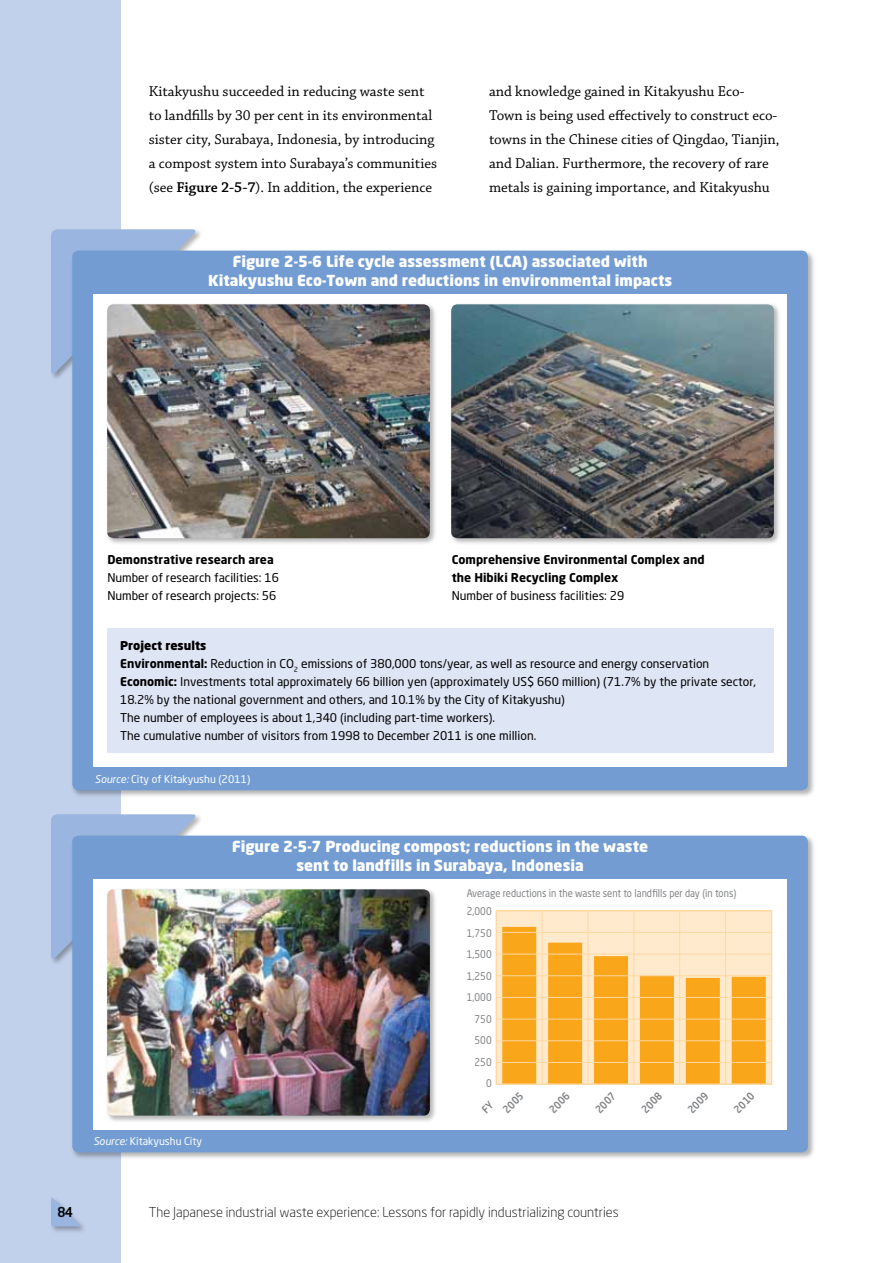
<style>
.page{position:relative;width:893px;height:1263px;background:#fff}
.page>*{position:absolute;margin:0;border:0;box-sizing:border-box;transform-origin:0 0}
.t1{font:15px/24px "Chaparral Pro";color:#000}
.t2{font:900 15px/19.5px "Neo Sans Std";color:#fff;text-align:center}
.t3{font:300 13.5px "Neo Sans Std";color:#000}
.t4{font:500 13.5px "Neo Sans Std";color:#000;scale:.95 1}
.t5{font:12px/18px "Neo Sans Std";color:#000}
.t6{font:700 12px/18px "Neo Sans Std";color:#000}
.t7{font:10.5px/21.5px "Neo Sans Std";color:#808285;scale:.9 1}
.t8{font:10.5px "Neo Sans Std";color:#fff}
.t9{font:500 10.5px "Neo Sans Std";color:#808285;scale:.9 1}
.s1{font-weight:600}
.s2{font-weight:900}
.s3{font-weight:700}
.s4{font-style:italic}
</style>
<div class="page">
<div style="left:0;top:0;width:121px;height:1263px;background:#c2d1eb"></div>
<div style="left:50px;top:1196px;width:37px;height:38px;background:#000;opacity:.3"></div>
<svg style="left:51px;top:1196px;width:30px;height:30px"></svg>
<div style="left:50px;top:228px;width:153px;height:153px;background:#000;opacity:.3"></div>
<svg style="left:51px;top:229px;width:147px;height:148px;background:#9db6de"></svg>
<div style="left:50px;top:813px;width:153px;height:153px;background:#000;opacity:.3"></div>
<svg style="left:51px;top:814px;width:147px;height:148px;background:#9db6de"></svg>
<div style="left:71px;top:249px;width:744px;height:549px;background:#000;opacity:.3"></div>
<div style="left:72px;top:251px;width:736px;height:539px;background:#739dd2;border-radius:6px"></div>
<div style="left:94px;top:273px;width:693px;height:494px;background:#fff"></div>
<div style="left:71px;top:834px;width:744px;height:326px;background:#000;opacity:.3"></div>
<div style="left:72px;top:836px;width:736px;height:316px;background:#739dd2;border-radius:6px"></div>
<div style="left:94px;top:857px;width:693px;height:273px;background:#fff"></div>
<div style="left:105px;top:303px;width:333px;height:243px;background:#000;opacity:.3"></div>
<img style="left:107px;top:304px;width:323px;height:234px">
<div style="left:105px;top:888px;width:333px;height:235px;background:#000;opacity:.3"></div>
<img style="left:107px;top:889px;width:323px;height:226px">
<div style="left:449px;top:303px;width:333px;height:243px;background:#000;opacity:.3"></div>
<img style="left:451px;top:304px;width:323px;height:234px">
<div style="left:85px;top:268px;width:709px;height:25px;background:#739dd2"></div>
<div style="left:85px;top:853px;width:709px;height:25px;background:#739dd2"></div>
<div style="left:107px;top:628px;width:667px;height:125px;background:#dee5f4"></div>
<div style="left:496px;top:911px;width:275px;height:173px;background:#ffeacd"></div>
<div style="left:502px;top:927px;width:34px;height:157px;background:#faa61a"></div>
<div style="left:548px;top:943px;width:34px;height:141px;background:#faa61a"></div>
<div style="left:594px;top:956px;width:34px;height:128px;background:#faa61a"></div>
<div style="left:640px;top:976px;width:34px;height:108px;background:#faa61a"></div>
<div style="left:686px;top:978px;width:34px;height:106px;background:#faa61a"></div>
<div style="left:732px;top:977px;width:34px;height:107px;background:#faa61a"></div>
<hr style="left:496px;top:932px;width:275px;height:1px;background:#ffd8a1">
<hr style="left:496px;top:954px;width:275px;height:1px;background:#ffd8a1">
<hr style="left:496px;top:975px;width:275px;height:1px;background:#ffd8a1">
<hr style="left:496px;top:997px;width:275px;height:1px;background:#ffd8a1">
<hr style="left:496px;top:1019px;width:275px;height:1px;background:#ffd8a1">
<hr style="left:496px;top:1040px;width:275px;height:1px;background:#ffd8a1">
<hr style="left:496px;top:1062px;width:275px;height:1px;background:#ffd8a1">
<hr style="left:725px;top:911px;width:1px;height:173px;background:#ffd8a1">
<hr style="left:679px;top:911px;width:1px;height:173px;background:#ffd8a1">
<hr style="left:634px;top:911px;width:1px;height:173px;background:#ffd8a1">
<hr style="left:588px;top:911px;width:1px;height:173px;background:#ffd8a1">
<hr style="left:542px;top:911px;width:1px;height:173px;background:#ffd8a1">
<div style="left:496px;top:910px;width:276px;height:175px;border:1px solid #ffd8a1"></div>
<p class="t1" style="left:149px;top:80px;width:290px">Kitakyushu succeeded in reducing waste sent to landfills by 30 per cent in its environmental sister city, Surabaya, Indonesia, by introducing a compost system into Surabaya’s communities (see <span class="s1">Figure 2-5-7</span>). In addition, the experience</p>
<p class="t1" style="left:489px;top:80px;width:292px">and knowledge gained in Kitakyushu Eco-Town is being used effectively to construct eco&shy;towns in the Chinese cities of Qingdao, Tianjin, and Dalian. Furthermore, the recovery of rare metals is gaining importance, and Kitakyushu</p>
<p class="t2" style="left:208px;top:251px;width:466px">Figure 2-5-6 Life cycle assessment (LCA) associated with<br>Kitakyushu Eco-Town and reductions in environmental impacts</p>
<p class="t6" style="left:107px;top:550px;width:168px">Demonstrative research area</p>
<p class="t5" style="left:107px;top:569px;width:173px">N umber of research facilities: 16<br>N umber of research projects: 56</p>
<p class="t5" style="left:120px;top:636px;width:637px"><span class="s2">Project results<br></span><span class="s3">Environmental:</span> Reduction in CO<sub>2</sub> emissions of 380,000 tons/year, as well as resource and energy conservation <span class="s3">Economic:</span> Investments total approximately 66 billion yen (approximately US$ 660 million) (71.7% by the private sector, 18.2% by the national government and others, and 10.1% by the City of Kitakyushu)<br>The number of employees is about 1,340 (including part-time workers).<br>The cumulative number of visitors from 1998 to December 2011 is one million.</p>
<p class="t6" style="left:452px;top:550px;width:254px">Comprehensive Environmental Complex and the Hibiki Recycling Complex</p>
<p class="t5" style="left:452px;top:587px;width:174px">Number of business facilities: 29</p>
<p class="t8" style="left:95px;top:772px;width:157px"><span class="s4">Source:</span> City of Kitakyushu (2011)</p>
<p class="t2" style="left:232px;top:836px;width:418px">Figure 2-5-7 Producing compost; reductions in the waste sent to landfills in Surabaya, Indonesia</p>
<p class="t7" style="left:467px;top:882px;width:301px">Average reductions in the waste sent to landfills per day (in tons)</p>
<p class="t7" style="left:467px;top:901px;width:29px">2,000</p>
<p class="t7" style="left:467px;top:922px;width:29px">1,750</p>
<p class="t7" style="left:467px;top:944px;width:29px">1,500</p>
<p class="t7" style="left:467px;top:965px;width:29px">1,250</p>
<p class="t7" style="left:467px;top:986px;width:29px">1,000</p>
<p class="t7" style="left:475px;top:1008px;width:21px">750</p>
<p class="t7" style="left:475px;top:1029px;width:21px">500<br>250</p>
<p class="t8" style="left:94px;top:1134px;width:110px"><span class="s4">Source:</span> Kitakyushu City</p>
<p class="t7" style="left:486px;top:1072px;width:8px">0</p>
<p class="t9" style="left:500px;top:1106px;width:28px;rotate:-45deg">2005</p>
<p class="t9" style="left:546px;top:1106px;width:28px;rotate:-45deg">2006</p>
<p class="t9" style="left:593px;top:1106px;width:28px;rotate:-45deg">2007</p>
<p class="t9" style="left:639px;top:1106px;width:28px;rotate:-45deg">2008</p>
<p class="t9" style="left:685px;top:1106px;width:28px;rotate:-45deg">2009</p>
<p class="t9" style="left:731px;top:1106px;width:28px;rotate:-45deg">2010</p>
<p class="t4" style="left:58px;top:1203px;width:18px">84</p>
<p class="t3" style="left:149px;top:1204px;width:471px">The Japanese industrial waste experience: Lessons for rapidly industrializing countries</p>
</div>
